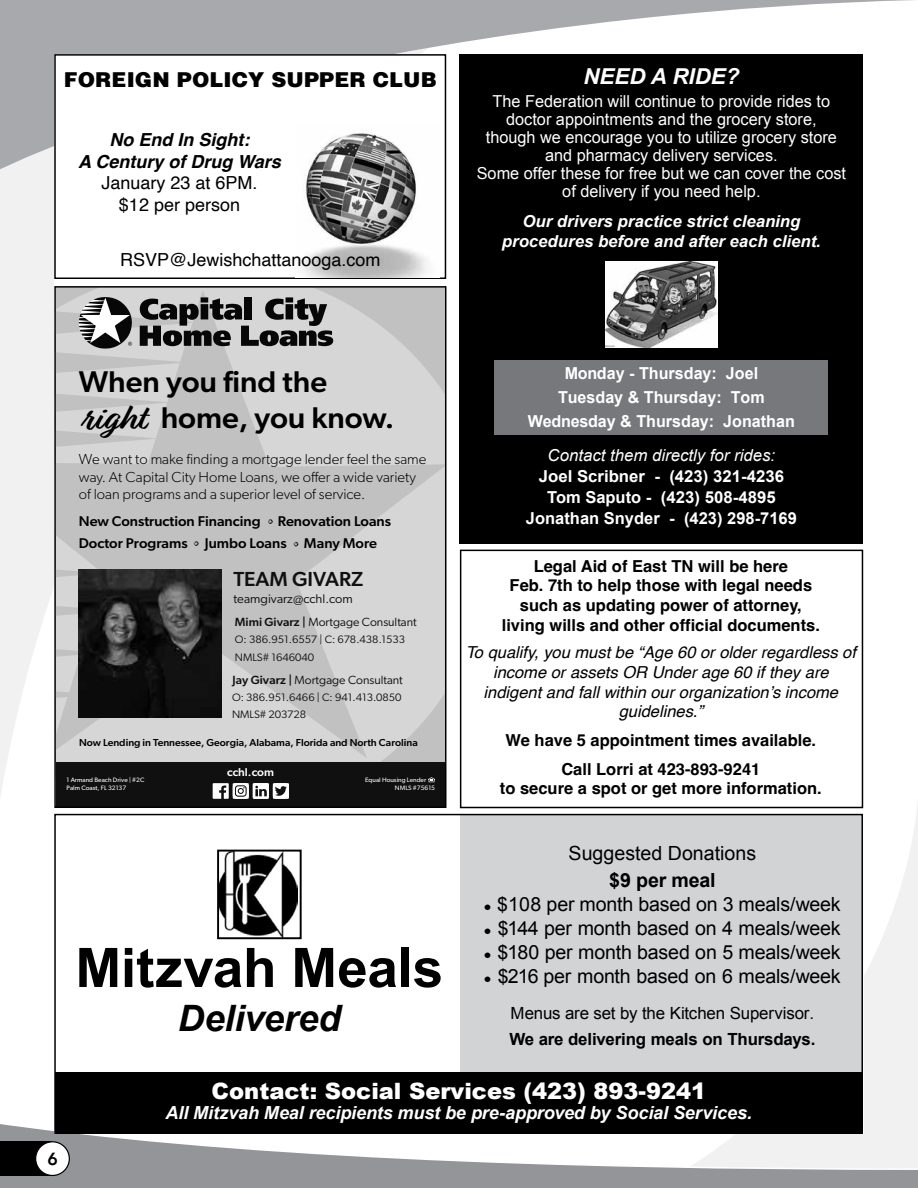
<style>
.page{position:relative;width:918px;height:1188px;background:#fff}
.page>*{position:absolute;margin:0;border:0;box-sizing:border-box;transform-origin:0 0}
.t1{font:700 54.6px "Arial";letter-spacing:-.005em;color:#000}
.t2{font:italic 700 36.3px "Arial";letter-spacing:-.005em;color:#000}
.t3{font:500 30px "Gibson";color:#000}
.t4{font:900 22.5px "Arial";color:#fff}
.t5{font:italic 700 21.9px "Arial";color:#fff}
.t6{font:900 21px "Helvetica";color:#000}
.t7{font:500 20.4px "Gibson";color:#101010}
.t8{font:19.5px "Arial";letter-spacing:-.01em;color:#000}
.t9{font:700 19.5px "Arial";letter-spacing:-.01em;color:#000}
.t10{font:italic 700 18px "Arial";letter-spacing:-.01em;color:#fff}
.t11{font:18px/21.6px "Helvetica";color:#000;text-align:center}
.t12{font:italic 700 18px/21.6px "Helvetica";color:#000;text-align:center}
.t13{font:800 17.55px "Avenir";color:#000}
.t14{font:16.8px "Arial";letter-spacing:-.01em;color:#000}
.t15{font:700 16.8px "Arial";letter-spacing:-.01em;color:#000}
.t16{font:700 16.5px/19.8px "Helvetica";color:#000;text-align:center}
.t17{font:16.5px/18px "Arial";color:#fff;text-align:center}
.t18{font:700 16.5px/24px "Arial";color:#fff;text-align:center}
.t19{font:italic 16.5px/19.8px "Helvetica";color:#000;text-align:center}
.t20{font:italic 700 16.5px/19.8px "Arial";color:#fff;text-align:center}
.t21{font:italic 16.5px "Arial";color:#fff}
.t22{font:300 14.55px/17.4px "Gibson";color:#000}
.t23{font:500 14.1px/22.2px "Gibson";color:#000}
.t24{font:12.6px "Gibson";color:#101010}
.t25{font:11.85px "Gibson";color:#101010}
.t26{font:500 11.4px "Gibson";color:#fff}
.t27{font:10.8px/17.4px "Gibson";color:#101010}
.t28{font:500 10.2px "Gibson";color:#000}
.t29{font:6.3px/8.1px "Gibson";color:#fff}
.s1{font-family:"Relation Two";font-weight:700;font-size:37.5px}
.s2{font-weight:500}
.s3{font-weight:700}
</style>
<div class="page">
<svg style="left:864px;top:804px;width:54px;height:316px;fill:#f1f1f2"></svg>
<svg style="left:0;top:1120px;width:918px;height:68px;fill:#939598"></svg>
<svg style="left:0;top:176px;width:54px;height:620px;fill:#f1f1f2"></svg>
<svg style="left:0;top:0;width:914px;height:176px;fill:#a7a9ac"></svg>
<div style="left:0;top:1141px;width:52px;height:35px;background:#000"></div>
<div style="left:36px;top:1142px;width:33px;height:33px;background:#fff;border-radius:50%"></div>
<div style="left:35px;top:1141px;width:35px;height:35px;border:1px solid #000;border-radius:50%"></div>
<div style="left:54px;top:54px;width:810px;height:1080px;background:#fff"></div>
<svg style="left:57px;top:289px;width:386px;height:473px;fill:#d6d6d6"></svg>
<svg style="left:57px;top:533px;width:48px;height:200px"></svg>
<div style="left:56px;top:762px;width:390px;height:45px;background:#101010"></div>
<svg style="left:213px;top:783px;width:76px;height:16px"></svg>
<svg style="left:428px;top:777px;width:7px;height:5px"></svg>
<img style="left:79px;top:570px;width:142px;height:148px">
<svg style="left:268px;top:519px;width:5px;height:5px"></svg>
<svg style="left:194px;top:541px;width:5px;height:5px"></svg>
<svg style="left:294px;top:542px;width:4px;height:4px"></svg>
<svg style="left:57px;top:297px;width:276px;height:199px"></svg>
<div style="left:54px;top:286px;width:392px;height:522px;border:2px solid #000"></div>
<div style="left:460px;top:550px;width:403px;height:258px;border:2px solid #000"></div>
<div style="left:460px;top:814px;width:402px;height:262px;background:#d1d3d4"></div>
<div style="left:55px;top:1072px;width:807px;height:61px;background:#000"></div>
<div style="left:54px;top:814px;width:809px;height:320px;border:2px solid #000"></div>
<img style="left:220px;top:853px;width:77px;height:83px">
<div style="left:217px;top:850px;width:85px;height:89px;border:2px solid #000"></div>
<div style="left:460px;top:54px;width:403px;height:489px;background:#000"></div>
<div style="left:495px;top:361px;width:333px;height:74px;background:#77787b"></div>
<img style="left:605px;top:262px;width:112px;height:86px">
<div style="left:54px;top:54px;width:392px;height:225px;border:2px solid #000"></div>
<img style="left:296px;top:133px;width:144px;height:144px">
<p class="t6" style="left:64px;top:67px;width:375px">FOREIGN POLICY SUPPER CLUB</p>
<p class="t12" style="left:78px;top:131px;width:204px">No End In Sight:<br>A Century of Drug Wars</p>
<p class="t11" style="left:101px;top:173px;width:158px">January 23 at 6PM. $12 per person</p>
<p class="t11" style="left:120px;top:250px;width:262px">RSVP@Jewishchattanooga.com</p>
<h3 class="t5" style="left:584px;top:62px;width:157px">NEED A RIDE?</h3>
<p class="t17" style="left:477px;top:92px;width:371px">The Federation will continue to provide rides to doctor appointments and the grocery store,<br>though we encourage you to utilize grocery store and pharmacy delivery services.<br>Some offer these for free but we can cover the cost of delivery if you need help.</p>
<p class="t20" style="left:502px;top:212px;width:321px">Our drivers practice strict cleaning procedures before and after each client.</p>
<h3 class="t3" style="left:79px;top:364px;width:250px">When you find the</h3>
<h3 class="t3" style="left:79px;top:400px;width:317px"><span class="s1">right</span> home, you know.</h3>
<p class="t22" style="left:79px;top:450px;width:349px">We want to make finding a mortgage lender feel the same way. At Capital City Home Loans, we offer a wide variety of loan programs and a superior level of service.</p>
<p class="t23" style="left:79px;top:510px;width:314px">New Construction Financing Renovation Loans<br>Doctor Programs Jumbo Loans Many More</p>
<p class="t7" style="left:233px;top:566px;width:132px">TEAM GIVARZ</p>
<p class="t24" style="left:233px;top:591px;width:121px">teamgivarz@cchl.com</p>
<p class="t25" style="left:235px;top:614px;width:183px"><span class="s2">Mimi Givarz |</span> Mortgage Consultant</p>
<p class="t27" style="left:235px;top:631px;width:172px">O: 386.951.6557 | C: 678.438.1533<br>NMLS# 1646040</p>
<p class="t25" style="left:233px;top:673px;width:172px"><span class="s2">Jay Givarz |</span> Mortgage Consultant</p>
<p class="t27" style="left:232px;top:689px;width:171px;line-height:16.8px">O: 386.951.6466 | C: 941.413.0850<br>NMLS# 203728</p>
<p class="t28" style="left:79px;top:736px;width:340px">Now Lending in Tennessee, Georgia, Alabama, Florida and North Carolina</p>
<p class="t26" style="left:227px;top:766px;width:49px">cchl.com</p>
<p class="t29" style="left:67px;top:776px;width:79px">1 Armand Beach Drive | #2C<br>Palm Coast, FL 32137</p>
<p class="t29" style="left:395px;top:784px;width:42px">NMLS #75615</p>
<p class="t29" style="left:365px;top:776px;width:63px">Equal Housing Lender</p>
<p class="t18" style="left:528px;top:361px;width:268px">Monday - Thursday: Joel<br>Tuesday &amp; Thursday: Tom<br>Wednesday &amp; Thursday: Jonathan</p>
<p class="t21" style="left:548px;top:445px;width:229px">Contact them directly for rides:</p>
<p class="t18" style="left:526px;top:467px;width:272px;line-height:21px">Joel Scribner - (423) 321-4236<br>Tom Saputo - (423) 508-4895<br>Jonathan Snyder - (423) 298-7169</p>
<p class="t16" style="left:502px;top:558px;width:320px">Legal Aid of East TN will be here<br>Feb. 7th to help those with legal needs such as updating power of attorney, living wills and other official documents.</p>
<p class="t19" style="left:466px;top:643px;width:392px">To qualify, you must be “Age 60 or older regardless of income or assets OR Under age 60 if they are indigent and fall within our organization’s income guidelines.”</p>
<p class="t16" style="left:506px;top:728px;width:312px;line-height:28.8px">We have 5 appointment times available.<br>Call Lorri at 423-893-9241</p>
<p class="t16" style="left:500px;top:781px;width:323px">to secure a spot or get more information.</p>
<p class="t13" style="left:47px;top:1145px;width:12px">6</p>
<h1 class="t1" style="left:75px;top:932px;width:369px">Mitzvah Meals</h1>
<h2 class="t2" style="left:178px;top:994px;width:164px">Delivered</h2>
<p class="t8" style="left:569px;top:840px;width:189px">Suggested Donations</p>
<p class="t9" style="left:609px;top:867px;width:108px">$9 per meal</p>
<p class="t8" style="left:484px;top:892px;width:358px"><span class="s3">•</span> $108 per month based on 3 meals/week</p>
<p class="t8" style="left:484px;top:916px;width:358px"><span class="s3">•</span> $144 per month based on 4 meals/week</p>
<p class="t8" style="left:484px;top:940px;width:358px"><span class="s3">•</span> $180 per month based on 5 meals/week</p>
<p class="t8" style="left:484px;top:964px;width:358px"><span class="s3">•</span> $216 per month based on 6 meals/week</p>
<p class="t14" style="left:511px;top:1002px;width:305px">Menus are set by the Kitchen Supervisor.</p>
<p class="t15" style="left:509px;top:1028px;width:307px">We are delivering meals on Thursdays.</p>
<h3 class="t4" style="left:212px;top:1074px;width:496px">Contact: Social Services (423) 893-9241</h3>
<p class="t10" style="left:165px;top:1101px;width:588px">All Mitzvah Meal recipients must be pre-approved by Social Services.</p>
</div>
